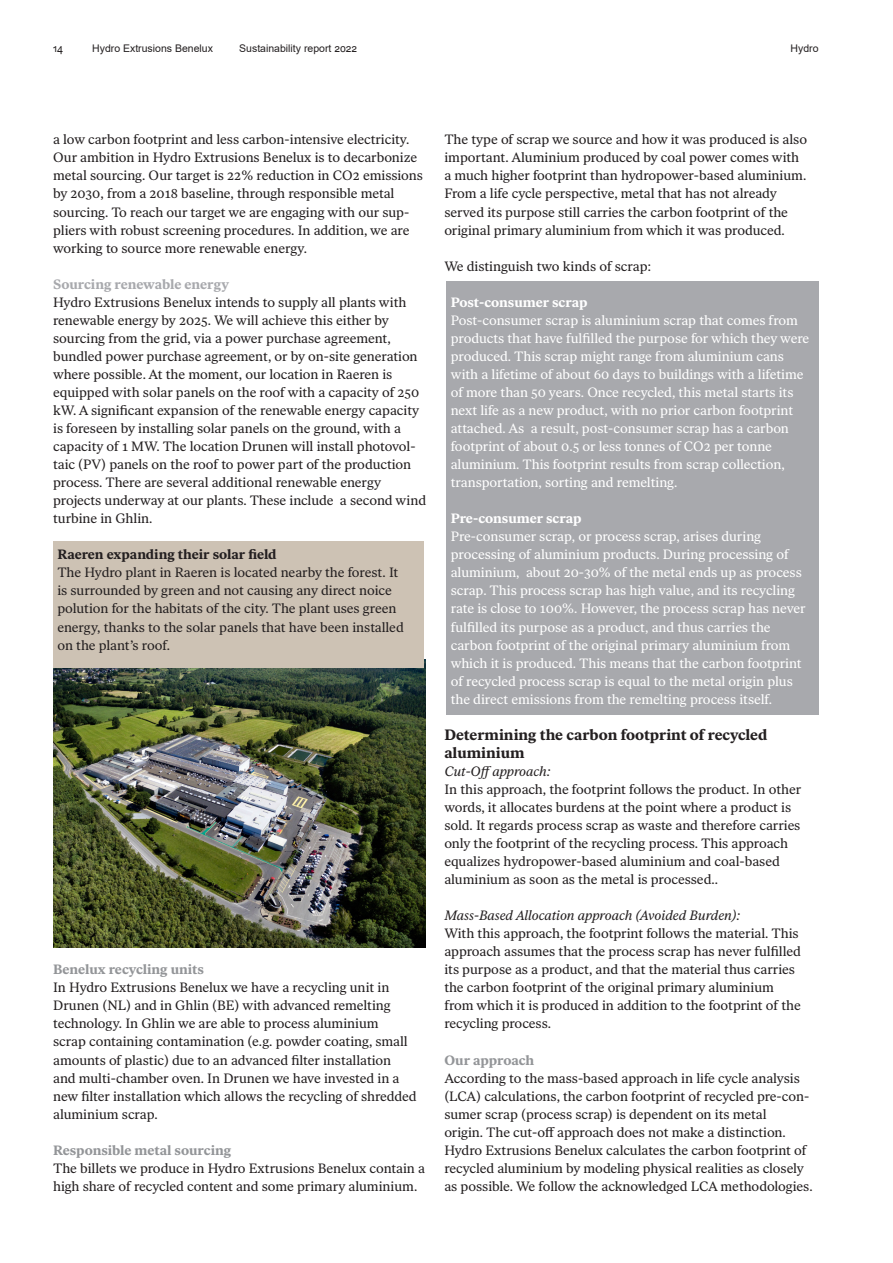
<style>
.page{position:relative;width:893px;height:1263px;background:#fff}
.page>*{position:absolute;margin:0;border:0;box-sizing:border-box;transform-origin:0 0}
.Heading_level_3{font:700 15px/18px "Ivar Text Hydro";color:#231f20}
.Body_Copy{font:13.5px/18px "Ivar Text Hydro";letter-spacing:-.005em;color:#231f20}
.Body_Copy-2{font:13.5px/18px "Ivar Text Hydro";color:#fff}
.Heading_level_5{font:13.5px/18px "Ivar Text Hydro";color:#231f20}
.Heading_level_5-2{font:italic 13.5px "Ivar Text Hydro";letter-spacing:-.005em;color:#231f20}
.Heading_level_4{font:700 13.5px "Ivar Text Hydro";letter-spacing:-.005em;color:#939598}
.Body_Copy-3{font:700 13.5px "Ivar Text Hydro";color:#fff}
.Heading_level_4-2{font:700 13.5px "Ivar Text Hydro";letter-spacing:-.005em;color:#a8a9ad}
.t1{font:10.5px "Arial";color:#231f20}
.s1{font-weight:700}
</style>
<div class="page">
<img style="left:53px;top:659px;width:372px;height:289px">
<div style="left:446px;top:281px;width:373px;height:433px;background:#a8a9ad"></div>
<div style="left:53px;top:541px;width:371px;height:126px;background:#cdc2b4"></div>
<p class="t1" style="left:53px;top:41px;width:11px">14</p>
<p class="t1" style="left:92px;top:41px;width:122px">Hydro Extrusions Benelux</p>
<p class="t1" style="left:239px;top:41px;width:119px">Sustainability report 2022</p>
<p class="t1" style="left:790px;top:41px;width:30px">Hydro</p>
<p class="Body_Copy" style="left:53px;top:131px;width:371px">a low carbon footprint and less carbon-intensive electricity.<br>Our ambition in Hydro Extrusions Benelux is to decarbonize metal sourcing. Our target is 22% reduction in CO2 emissions by 2030, from a 2018 baseline, through responsible metal sourcing. To reach our target we are engaging with our sup&shy;pliers with robust screening procedures. In addition, we are working to source more renewable energy.</p>
<p class="Heading_level_4-2" style="left:53px;top:276px;width:177px">Sourcing renewable energy</p>
<p class="Body_Copy" style="left:53px;top:293px;width:374px">Hydro Extrusions Benelux intends to supply all plants with renewable energy by 2025. We will achieve this either by sourcing from the grid, via a power purchase agreement, bundled power purchase agreement, or by on-site generation where possible. At the moment, our location in Raeren is equipped with solar panels on the roof with a capacity of 250 kW. A significant expansion of the renewable energy capacity is foreseen by installing solar panels on the ground, with a capacity of 1 MW. The location Drunen will install photovol&shy;taic (PV) panels on the roof to power part of the production process. There are several additional renewable energy projects underway at our plants. These include a second wind turbine in Ghlin.</p>
<p class="Body_Copy" style="left:57px;top:546px;width:348px"><span class="s1">Raeren expanding their solar field<br></span>The Hydro plant in Raeren is located nearby the forest. It is surrounded by green and not causing any direct noice polution for the habitats of the city. The plant uses green energy, thanks to the solar panels that have been installed on the plant’s roof.</p>
<p class="Heading_level_4" style="left:53px;top:961px;width:152px">Benelux recycling units</p>
<p class="Body_Copy" style="left:53px;top:979px;width:365px">In Hydro Extrusions Benelux we have a recycling unit in Drunen (NL) and in Ghlin (BE) with advanced remelting technology. In Ghlin we are able to process aluminium<br>scrap containing contamination (e.g. powder coating, small amounts of plastic) due to an advanced filter installation and multi-chamber oven. In Drunen we have invested in a new filter installation which allows the recycling of shredded aluminium scrap.</p>
<p class="Heading_level_4" style="left:53px;top:1142px;width:180px">Responsible metal sourcing</p>
<p class="Body_Copy" style="left:53px;top:1159px;width:373px">The billets we produce in Hydro Extrusions Benelux contain a high share of recycled content and some primary aluminium.</p>
<p class="Body_Copy" style="left:444px;top:131px;width:364px">The type of scrap we source and how it was produced is also important. Aluminium produced by coal power comes with a much higher footprint than hydropower-based aluminium.<br>From a life cycle perspective, metal that has not already served its purpose still carries the carbon footprint of the original primary aluminium from which it was produced.</p>
<p class="Body_Copy" style="left:444px;top:257px;width:209px">We distinguish two kinds of scrap:</p>
<p class="Body_Copy-3" style="left:451px;top:294px;width:138px">Post-consumer scrap</p>
<p class="Body_Copy-2" style="left:451px;top:311px;width:360px">Post-consumer scrap is aluminium scrap that comes from products that have fulfilled the purpose for which they were produced. This scrap might range from aluminium cans with a lifetime of about 60 days to buildings with a lifetime of more than 50 years. Once recycled, this metal starts its next life as a new product, with no prior carbon footprint attached. As a result, post-consumer scrap has a carbon footprint of about 0.5 or less tonnes of CO2 per tonne aluminium. This footprint results from scrap collection, transportation, sorting and remelting.</p>
<p class="Body_Copy-3" style="left:451px;top:510px;width:132px">Pre-consumer scrap</p>
<p class="Body_Copy-2" style="left:451px;top:528px;width:356px">Pre-consumer scrap, or process scrap, arises during processing of aluminium products. During processing of aluminium, about 20-30% of the metal ends up as process scrap. This process scrap has high value, and its recycling rate is close to 100%. However, the process scrap has never fulfilled its purpose as a product, and thus carries the carbon footprint of the original primary aluminium from which it is produced. This means that the carbon footprint of recycled process scrap is equal to the metal origin plus the direct emissions from the remelting process itself.</p>
<p class="Heading_level_3" style="left:444px;top:725px;width:325px">Determining the carbon footprint of recycled aluminium</p>
<p class="Heading_level_5-2" style="left:444px;top:763px;width:108px">Cut-Offapproach:</p>
<p class="Heading_level_5" style="left:444px;top:780px;width:358px">In this approach, the footprint follows the product. In other words, it allocates burdens at the point where a product is sold. It regards process scrap as waste and therefore carries only the footprint of the recycling process. This approach equalizes hydropower-based aluminium and coal-based aluminium as soon as the metal is processed..</p>
<p class="Heading_level_5-2" style="left:444px;top:907px;width:298px">Mass-Based Allocation approach (Avoided Burden):</p>
<p class="Heading_level_5" style="left:444px;top:924px;width:358px">With this approach, the footprint follows the material. This approach assumes that the process scrap has never fulfilled its purpose as a product, and that the material thus carries the carbon footprint of the original primary aluminium from which it is produced in addition to the footprint of the recycling process.</p>
<p class="Heading_level_4" style="left:444px;top:1052px;width:91px">Our approach</p>
<p class="Body_Copy" style="left:444px;top:1069px;width:357px">According to the mass-based approach in life cycle analysis</p>
<p class="Body_Copy" style="left:444px;top:1087px;width:366px">(LCA) calculations, the carbon footprint of recycled pre-con&shy;sumer scrap (process scrap) is dependent on its metal</p>
<p class="Body_Copy" style="left:444px;top:1123px;width:343px">origin. The cut-off approach does not make a distinction.</p>
<p class="Body_Copy" style="left:444px;top:1141px;width:370px">Hydro Extrusions Benelux calculates the carbon footprint of recycled aluminium by modeling physical realities as closely as possible. We follow the acknowledged LCA methodologies.</p>
</div>
